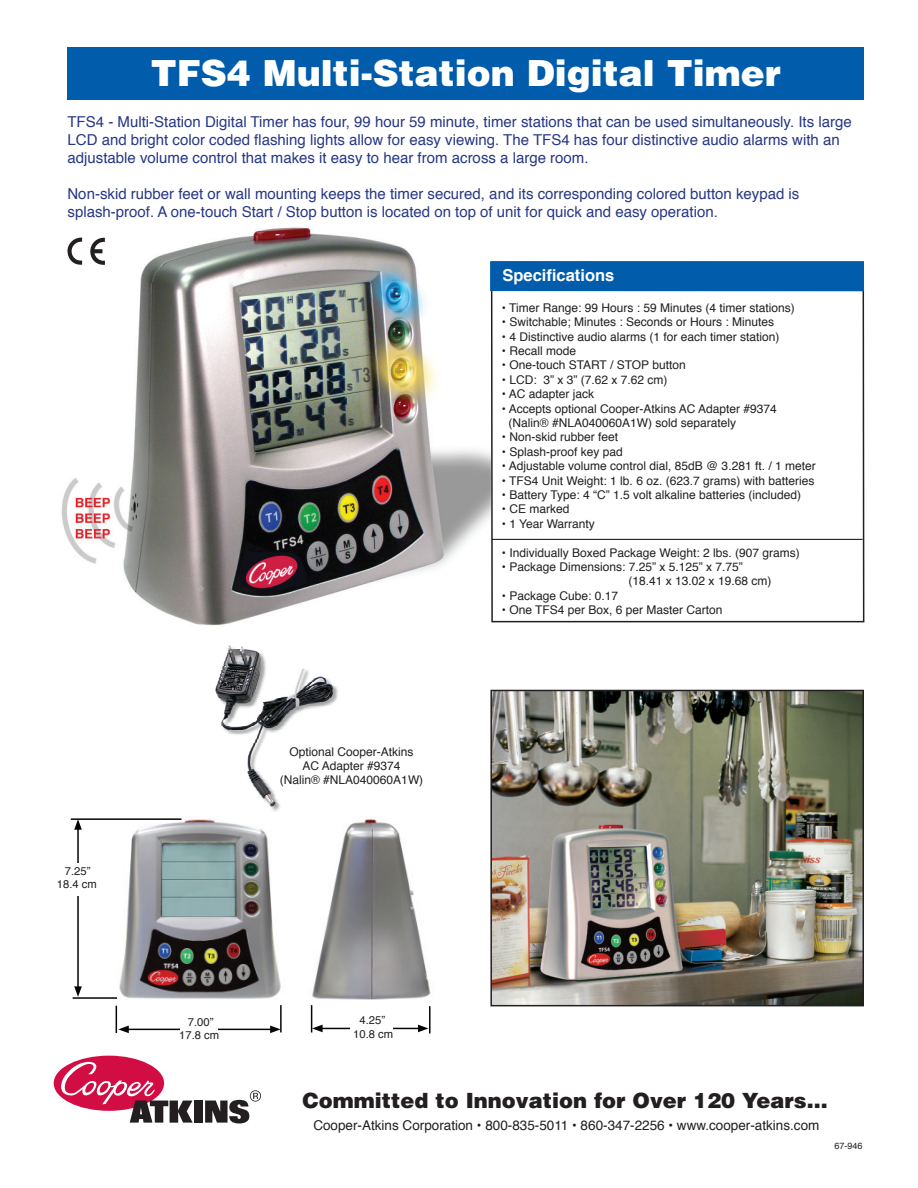
<style>
.page{position:relative;width:918px;height:1188px;background:#fff}
.page>*{position:absolute;margin:0;border:0;box-sizing:border-box;transform-origin:0 0}
.t1{font:900 36px "Helvetica";color:#fff}
.t2{font:900 21px "Helvetica";color:#231f20}
.t3{font:700 16.5px "Helvetica";color:#fff}
.t4{font:15px/18px "Helvetica";color:#273785}
.t5{font:13.5px "Helvetica";color:#231f20}
.t6{font:12px/14.4px "Helvetica";color:#231f20}
.t7{font:11.25px/13.5px "Helvetica";color:#231f20;text-align:center}
.t8{font:9px "Helvetica";color:#231f20}
</style>
<div class="page">
<div style="left:54px;top:1056px;width:110px;height:55px;background:#d20d44;border-radius:50%"></div>
<svg style="left:61px;top:1061px;width:132px;height:62px"></svg>
<div style="left:194px;top:1101px;width:8px;height:22px;background:#231f20"></div>
<svg style="left:205px;top:1090px;width:56px;height:33px"></svg>
<img style="left:61px;top:227px;width:453px;height:419px">
<div style="left:492px;top:450px;width:72px;height:150px;background:#fff"></div>
<div style="left:491px;top:261px;width:373px;height:361px;border:2px solid #231f20"></div>
<div style="left:491px;top:262px;width:372px;height:29px;background:#015dab"></div>
<div style="left:490px;top:261px;width:374px;height:30px;border:2px solid #015dab"></div>
<div style="left:68px;top:47px;width:796px;height:53px;background:#015dab"></div>
<img style="left:493px;top:693px;width:368px;height:310px">
<div style="left:490px;top:690px;width:374px;height:316px;border:2px solid #231f20"></div>
<hr style="left:492px;top:539px;width:371px;height:1px;background:#050707">
<img style="left:115px;top:818px;width:316px;height:215px">
<hr style="left:320px;top:1028px;width:100px;height:1px;background:#050606">
<div style="left:351px;top:1015px;width:42px;height:29px;background:#fff"></div>
<hr style="left:77px;top:827px;width:2px;height:162px;background:#040605">
<svg style="left:74px;top:820px;width:8px;height:10px"></svg>
<svg style="left:74px;top:986px;width:8px;height:11px"></svg>
<hr style="left:71px;top:818px;width:110px;height:2px;background:#050505">
<hr style="left:73px;top:997px;width:44px;height:2px;background:#050606">
<hr style="left:280px;top:1005px;width:2px;height:27px;background:#050707">
<hr style="left:126px;top:1029px;width:146px;height:1px;background:#050606">
<svg style="left:270px;top:1026px;width:11px;height:7px"></svg>
<svg style="left:116px;top:1006px;width:13px;height:27px"></svg>
<svg style="left:311px;top:1005px;width:12px;height:28px"></svg>
<svg style="left:418px;top:1006px;width:12px;height:28px"></svg>
<div style="left:69px;top:863px;width:24px;height:33px;background:#fff"></div>
<div style="left:180px;top:1021px;width:37px;height:17px;background:#fff"></div>
<svg style="left:68px;top:238px;width:14px;height:27px"></svg>
<svg style="left:89px;top:238px;width:16px;height:27px"></svg>
<img style="left:216px;top:646px;width:122px;height:166px">
<h1 class="t1" style="left:151px;top:60px;width:631px">TFS4 Multi-Station Digital Timer</h1>
<p class="t4" style="left:68px;top:114px;width:786px">TFS4 - Multi-Station Digital Timer has four, 99 hour 59 minute, timer stations that can be used simultaneously. Its large<br>LCD and bright color coded flashing lights allow for easy viewing. The TFS4 has four distinctive audio alarms with an adjustable volume control that makes it easy to hear from across a large room.</p>
<p class="t4" style="left:68px;top:186px;width:733px">Non-skid rubber feet or wall mounting keeps the timer secured, and its corresponding colored button keypad is splash-proof. A one-touch Start / Stop button is located on top of unit for quick and easy operation.</p>
<h3 class="t3" style="left:502px;top:268px;width:113px">Specifications</h3>
<p class="t7" style="left:57px;top:865px;width:42px">7.25”<br>18.4 cm</p>
<p class="t6" style="left:280px;top:745px;width:145px;text-align:center">Optional Cooper-Atkins<br>AC Adapter #9374<br>(Nalin® #NLA040060A1W)</p>
<p class="t6" style="left:502px;top:301px;width:294px">• Timer Range: 99 Hours : 59 Minutes (4 timer stations)</p>
<p class="t6" style="left:502px;top:316px;width:274px">• Switchable; Minutes : Seconds or Hours : Minutes</p>
<p class="t6" style="left:502px;top:330px;width:279px">• 4 Distinctive audio alarms (1 for each timer station)</p>
<p class="t6" style="left:502px;top:345px;width:76px">• Recall mode</p>
<p class="t6" style="left:502px;top:359px;width:185px">• One-touch START / STOP button</p>
<p class="t6" style="left:502px;top:373px;width:167px">• LCD: 3” x 3” (7.62 x 7.62 cm)</p>
<p class="t6" style="left:502px;top:388px;width:94px">• AC adapter jack</p>
<p class="t6" style="left:509px;top:402px;width:270px;text-indent:-7px">• Accepts optional Cooper-Atkins AC Adapter #9374 (Nalin® #NLA040060A1W) sold separately</p>
<p class="t6" style="left:502px;top:431px;width:118px">• Non-skid rubber feet</p>
<p class="t6" style="left:502px;top:445px;width:122px">• Splash-proof key pad</p>
<p class="t6" style="left:502px;top:460px;width:315px">• Adjustable volume control dial, 85dB @ 3.281 ft. / 1 meter</p>
<p class="t6" style="left:502px;top:474px;width:314px">• TFS4 Unit Weight: 1 lb. 6 oz. (623.7 grams) with batteries</p>
<p class="t6" style="left:502px;top:489px;width:301px">• Battery Type: 4 “C” 1.5 volt alkaline batteries (included)</p>
<p class="t6" style="left:502px;top:503px;width:69px">• CE marked</p>
<p class="t6" style="left:502px;top:517px;width:95px">• 1 Year Warranty</p>
<p class="t6" style="left:502px;top:546px;width:300px">• Individually Boxed Package Weight: 2 lbs. (907 grams)</p>
<p class="t6" style="left:629px;top:561px;width:144px;text-indent:-127px">• Package Dimensions: 7.25” x 5.125” x 7.75” (18.41 x 13.02 x 19.68 cm)</p>
<p class="t6" style="left:502px;top:589px;width:118px">• Package Cube: 0.17</p>
<p class="t6" style="left:502px;top:604px;width:222px">• One TFS4 per Box, 6 per Master Carton</p>
<p class="t7" style="left:179px;top:1016px;width:42px">7.00”<br>17.8 cm</p>
<p class="t7" style="left:353px;top:1015px;width:42px">4.25”<br>10.8 cm</p>
<h2 class="t2" style="left:302px;top:1093px;width:527px">Committed to Innovation for Over 120 Years...</h2>
<p class="t5" style="left:313px;top:1119px;width:508px">Cooper-Atkins Corporation • 800-835-5011 • 860-347-2256 • www.cooper-atkins.com</p>
<p class="t8" style="left:835px;top:1142px;width:30px">67-946</p>
</div>
